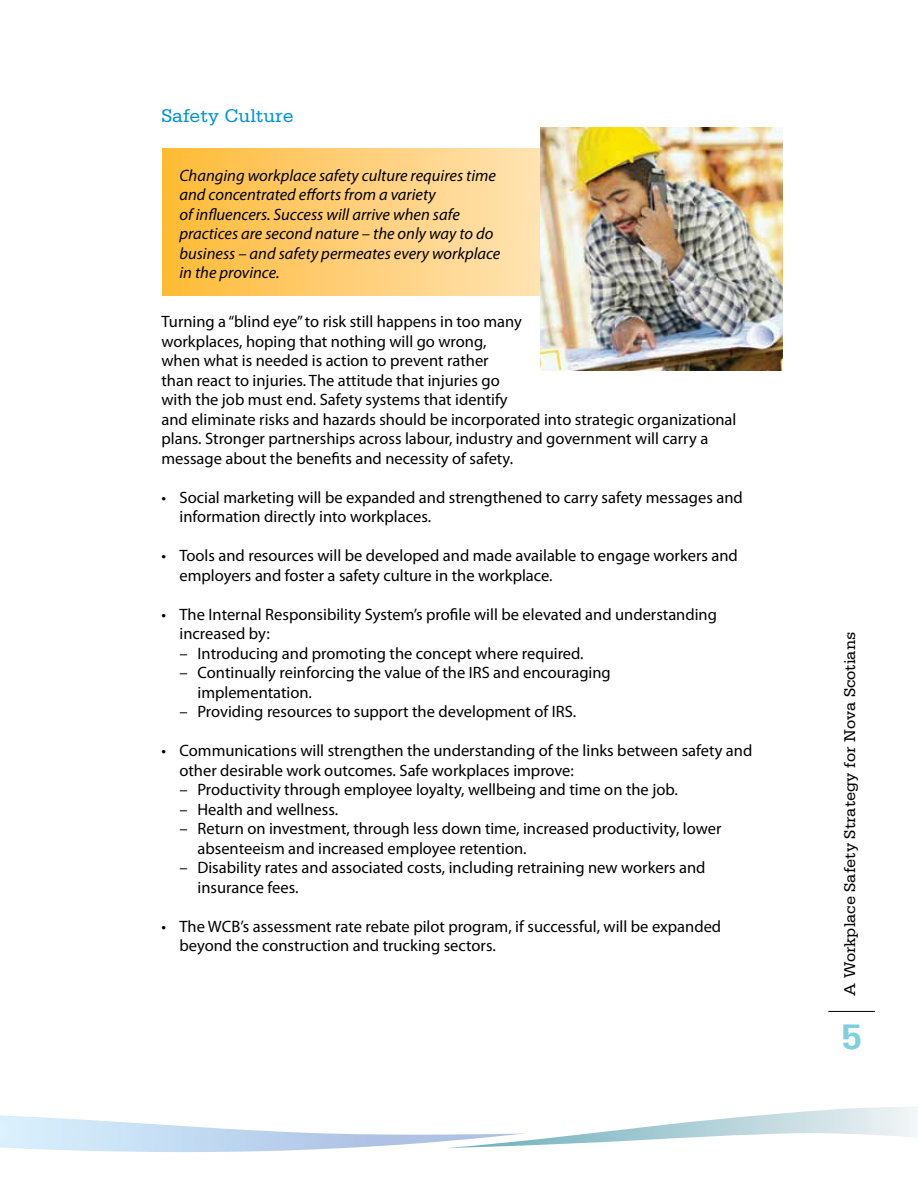
<style>
.page{position:relative;width:918px;height:1188px;background:#fff}
.page>*{position:absolute;margin:0;border:0;box-sizing:border-box;transform-origin:0 0}
.t1{font:700 37.5px "Serifa Std";color:#7ed0e0}
.t2{font:19.5px "Serifa Std";color:#0194d3}
.t3{font:16.5px/19.5px "Myriad Pro";color:#000}
.t4{font:italic 16.5px/19.5px "Myriad Pro";color:#000}
.t5{font:16.5px "Serifa Std";color:#000}
</style>
<div class="page">
<svg style="left:525px;top:1107px;width:393px;height:39px"></svg>
<img style="left:0;top:1115px;width:525px;height:37px">
<svg style="left:163px;top:148px;width:377px;height:148px;background:#fece73"></svg>
<img style="left:540px;top:128px;width:243px;height:242px">
<hr style="left:828px;top:1011px;width:47px;height:1px;background:#000">
<p class="t2" style="left:161px;top:105px;width:134px">Safety Culture</p>
<p class="t4" style="left:179px;top:165px;width:322px">Changing workplace safety culture requires time and concentrated efforts from a variety<br>of influencers. Success will arrive when safe practices are second nature – the only way to do business – and safety permeates every workplace in the province.</p>
<p class="t3" style="left:161px;top:311px;width:576px">Turning a “blind eye” to risk still happens in too many<br>workplaces, hoping that nothing will go wrong,<br>when what is needed is action to prevent rather<br>than react to injuries. The attitude that injuries go<br>with the job must end. Safety systems that identify<br>and eliminate risks and hazards should be incorporated into strategic organizational plans. Stronger partnerships across labour, industry and government will carry a message about the benefits and necessity of safety.</p>
<p class="t3" style="left:179px;top:487px;width:565px;text-indent:-18px">• Social marketing will be expanded and strengthened to carry safety messages and information directly into workplaces.</p>
<p class="t3" style="left:179px;top:546px;width:560px;text-indent:-18px">• Tools and resources will be developed and made available to engage workers and employers and foster a safety culture in the workplace.</p>
<p class="t3" style="left:179px;top:604px;width:539px;text-indent:-18px">• The Internal Responsibility System’s profile will be elevated and understanding increased by:</p>
<p class="t3" style="left:179px;top:643px;width:406px">– Introducing and promoting the concept where required.</p>
<p class="t3" style="left:197px;top:663px;width:415px;text-indent:-18px">– Continually reinforcing the value of the IRS and encouraging implementation.</p>
<p class="t3" style="left:179px;top:702px;width:398px">– Providing resources to support the development of IRS.</p>
<p class="t3" style="left:179px;top:741px;width:574px;text-indent:-18px">• Communications will strengthen the understanding of the links between safety and other desirable work outcomes. Safe workplaces improve:</p>
<p class="t3" style="left:179px;top:780px;width:500px">– Productivity through employee loyalty, wellbeing and time on the job.</p>
<p class="t3" style="left:179px;top:799px;width:160px">– Health and wellness.</p>
<p class="t3" style="left:197px;top:819px;width:525px;text-indent:-18px">– Return on investment, through less down time, increased productivity, lower absenteeism and increased employee retention.</p>
<p class="t3" style="left:197px;top:858px;width:510px;text-indent:-18px">– Disability rates and associated costs, including retraining new workers and insurance fees.</p>
<p class="t3" style="left:179px;top:916px;width:543px;text-indent:-18px">• The WCB’s assessment rate rebate pilot program, if successful, will be expanded beyond the construction and trucking sectors.</p>
<p class="t5" style="left:841px;top:996px;width:365px;rotate:-90deg">A Workplace Safety Strategy for Nova Scotians</p>
<h1 class="t1" style="left:841px;top:1015px;width:22px">5</h1>
</div>
